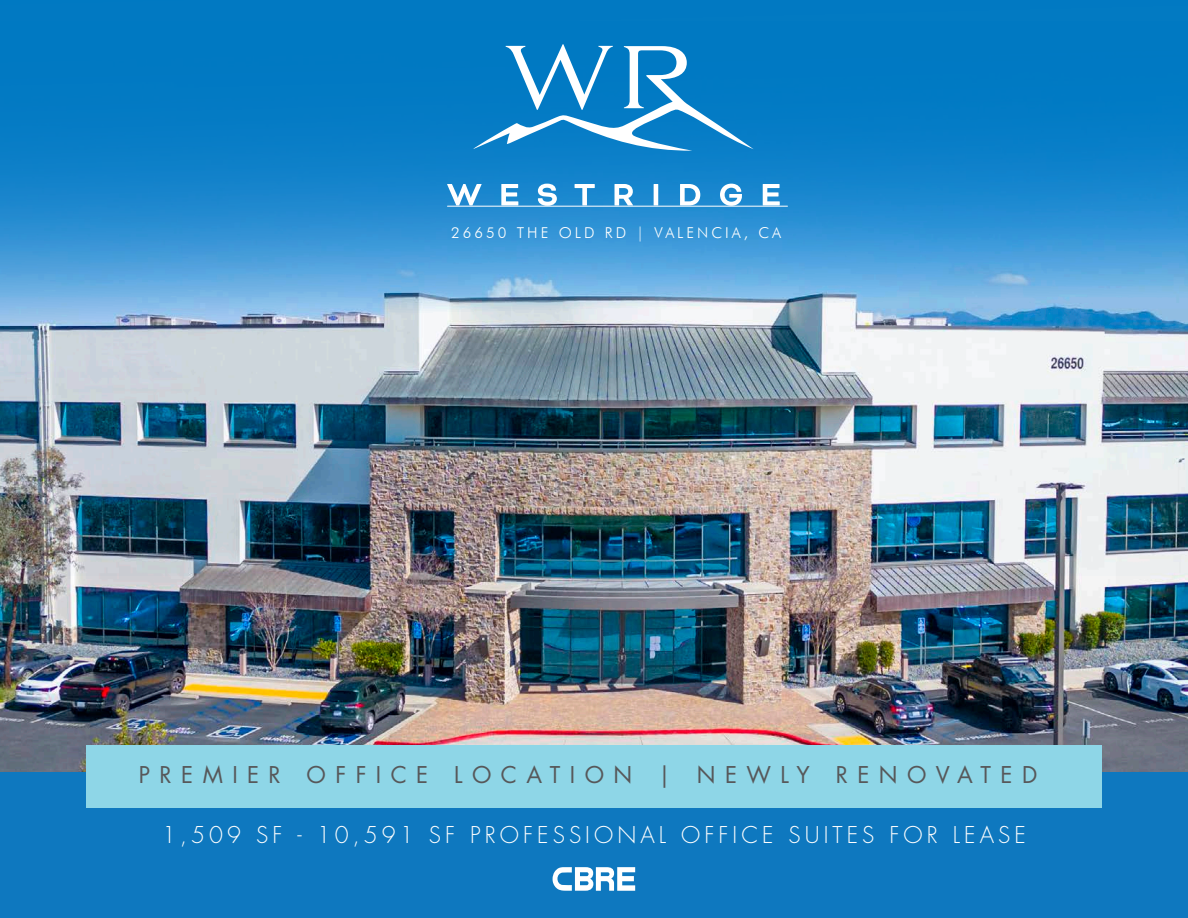
<style>
.page{position:relative;width:1188px;height:918px;background:#fff}
.page>*{position:absolute;margin:0;border:0;box-sizing:border-box;transform-origin:0 0}
._28220_Industry_Disclaimer{font:300 22.5px "Futura Std";letter-spacing:.18em;color:#fff}
._28220_Industry_Disclaimer-2{font:22.5px "Futura Std";letter-spacing:.42em;color:#57585a}
.t1{font:300 15px "Futura BT";letter-spacing:.2em;color:#fff}
</style>
<div class="page">
<img style="left:0;top:576px;width:1188px;height:196px">
<div style="left:0;top:772px;width:1188px;height:146px;background:#0e78bf"></div>
<div style="left:86px;top:746px;width:1016px;height:62px;background:#8ed6e7"></div>
<svg style="left:553px;top:867px;width:82px;height:24px"></svg>
<img style="left:0;top:0;width:1188px;height:576px">
<hr style="left:447px;top:206px;width:340px;height:1px;background:#fff">
<svg style="left:473px;top:44px;width:281px;height:107px"></svg>
<svg style="left:447px;top:184px;width:35px;height:21px"></svg>
<svg style="left:501px;top:184px;width:17px;height:21px"></svg>
<svg style="left:538px;top:184px;width:19px;height:22px"></svg>
<svg style="left:575px;top:184px;width:20px;height:21px"></svg>
<svg style="left:615px;top:184px;width:18px;height:21px"></svg>
<hr style="left:654px;top:184px;width:4px;height:21px;background:#fff">
<svg style="left:680px;top:184px;width:20px;height:21px"></svg>
<svg style="left:720px;top:184px;width:22px;height:22px"></svg>
<svg style="left:763px;top:184px;width:17px;height:21px"></svg>
<p class="t1" style="left:451px;top:224px;width:331px">26650 THE OLD RD | VALENCIA, CA</p>
<p class="_28220_Industry_Disclaimer-2" style="left:139px;top:761px;width:900px">PREMIER OFFICE LOCATION | NEWLY RENOVATED</p>
<p class="_28220_Industry_Disclaimer" style="left:162px;top:821px;width:865px">1,509 SF - 10,591 SF PROFESSIONAL OFFICE SUITES FOR LEASE</p>
</div>
